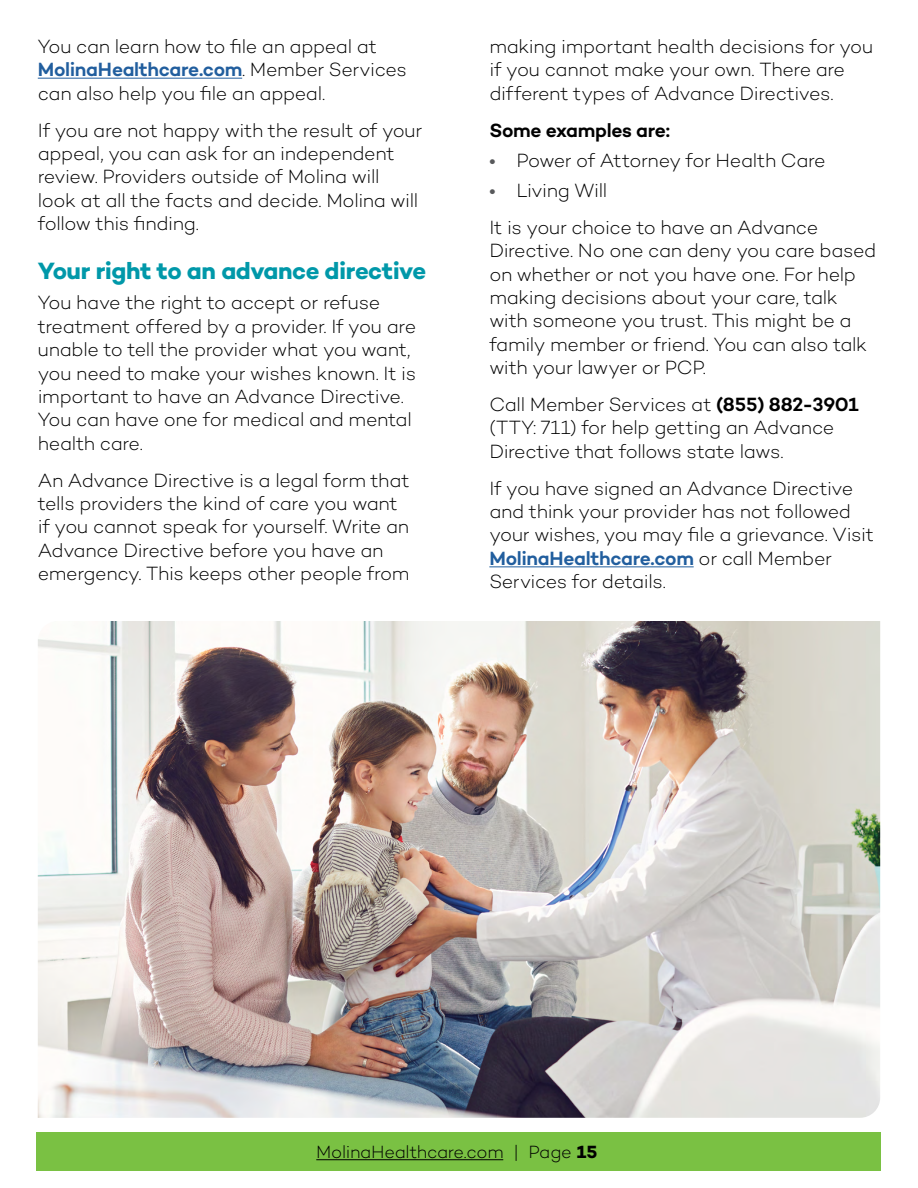
<style>
.page{position:relative;width:918px;height:1188px;background:#fff}
.page>*{position:absolute;margin:0;border:0;box-sizing:border-box;transform-origin:0 0}
.t1{font:700 24px "Campton";letter-spacing:-.02em;color:#0098a9}
.t2{font:300 19.5px/23.4px "Campton";letter-spacing:-.02em;color:#000}
.t3{font:600 19.5px "Campton";letter-spacing:-.02em;color:#000}
.t4{font:300 18px "Campton";letter-spacing:-.02em;color:#000}
.s1{font-weight:600;color:#215e9e}
.s2{font-weight:600;font-size:18px;color:#58595b}
.s3{font-weight:600}
.s4{font-weight:700}
</style>
<div class="page">
<div style="left:37px;top:1132px;width:844px;height:39px;background:#7ac143"></div>
<hr style="left:38px;top:78px;width:204px;height:1px;background:#215e9e">
<hr style="left:489px;top:566px;width:205px;height:1px;background:#215e9e">
<hr style="left:316px;top:1159px;width:187px;height:1px;background:#000">
<img style="left:38px;top:621px;width:842px;height:497px">
<p class="t2" style="left:38px;top:34px;width:371px">You can learn how to fle an appeal at<br><span class="s1">MolinaHealthcare.com</span>. Member Services can also help you fle an appeal.</p>
<p class="t2" style="left:38px;top:118px;width:386px">If you are not happy with the result of your appeal, you can ask for an independent review. Providers outside of Molina will look at all the facts and decide. Molina will follow this fnding.</p>
<h2 class="t1" style="left:38px;top:256px;width:390px">Your right to an advance directive</h2>
<p class="t2" style="left:38px;top:291px;width:380px">You have the right to accept or refuse treatment offered by a provider. If you are unable to tell the provider what you want, you need to make your wishes known. It is important to have an Advance Directive.<br>You can have one for medical and mental health care.</p>
<p class="t2" style="left:38px;top:468px;width:373px">An Advance Directive is a legal form that tells providers the kind of care you want if you cannot speak for yourself. Write an Advance Directive before you have an emergency. This keeps other people from</p>
<p class="t2" style="left:489px;top:34px;width:385px">making important health decisions for you if you cannot make your own. There are different types of Advance Directives.</p>
<p class="t3" style="left:489px;top:117px;width:182px">Some examples are:</p>
<p class="t2" style="left:489px;top:148px;width:338px"><span class="s2">•</span> Power of Attorney for Health Care</p>
<p class="t2" style="left:489px;top:171px;width:330px;line-height:36.9px"><span class="s2">•</span> Living Will<br>It is your choice to have an Advance</p>
<p class="t2" style="left:489px;top:238px;width:388px">Directive. No one can deny you care based on whether or not you have one. For help making decisions about your care, talk with someone you trust. This might be a family member or friend. You can also talk with your lawyer or PCP.</p>
<p class="t2" style="left:489px;top:392px;width:371px">Call Member Services at <span class="s3">(855) 882-3901 </span>(TTY: 711) for help getting an Advance<br>Directive that follows state laws.</p>
<p class="t2" style="left:489px;top:476px;width:386px">If you have signed an Advance Directive and think your provider has not followed your wishes, you may fle a grievance. Visit <span class="s1">MolinaHealthcare.com</span> or call Member Services for details.</p>
<p class="t4" style="left:316px;top:1141px;width:283px">MolinaHealthcare.com | Page <span class="s4">15</span></p>
</div>
